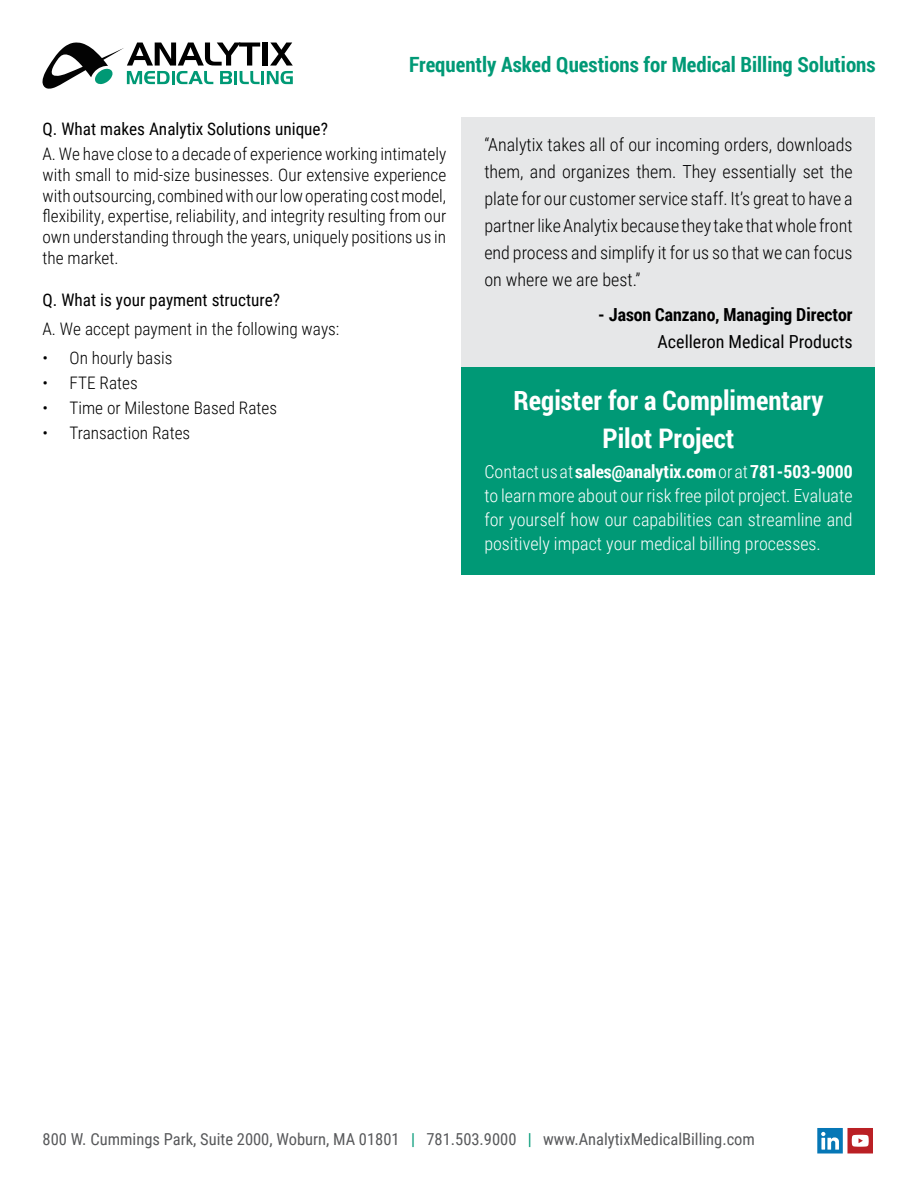
<style>
.page{position:relative;width:918px;height:1188px;background:#fff}
.page>*{position:absolute;margin:0;border:0;box-sizing:border-box;transform-origin:0 0}
.t1{font:700 27px/37.5px "Roboto Condensed";color:#fff;text-align:center}
.t2{font:700 21px "Roboto Condensed";color:#009976}
.t3{font:300 18px/27px "Roboto Condensed";color:#000;text-align:justify}
.t4{font:300 18px/24px "Roboto Condensed";color:#fff;text-align:justify}
.t5{font:700 18px "Roboto Condensed";color:#000}
.t6{font:18px "Roboto Condensed";color:#000}
.t7{font:300 17.25px/20.7px "Roboto Condensed";color:#000;text-align:justify}
.t8{font:17.25px "Roboto Condensed";color:#000}
.t9{font:16.5px "Roboto Condensed";color:#58595b}
.s1{font-weight:700}
.s2{color:#009976}
</style>
<div class="page">
<svg style="left:817px;top:1128px;width:56px;height:26px"></svg>
<div style="left:461px;top:117px;width:414px;height:250px;background:#e6e7e8"></div>
<div style="left:461px;top:367px;width:414px;height:208px;background:#009976"></div>
<svg style="left:42px;top:42px;width:251px;height:47px"></svg>
<p class="t2" style="left:409px;top:49px;width:468px">Frequently Asked Questions for Medical Billing Solutions</p>
<p class="t8" style="left:43px;top:117px;width:287px">Q. What makes Analytix Solutions unique?</p>
<p class="t7" style="left:43px;top:143px;width:405px">A. We have close to a decade of experience working intimately with small to mid-size businesses. Our extensive experience with outsourcing, combined with our low operating cost model, flexibility, expertise, reliability, and integrity resulting from our own understanding through the years, uniquely positions us in the market.</p>
<p class="t8" style="left:43px;top:288px;width:239px">Q. What is your payment structure?</p>
<p class="t7" style="left:43px;top:318px;width:298px">A. We accept payment in the following ways:</p>
<p class="t7" style="left:43px;top:347px;width:131px">• On hourly basis</p>
<p class="t7" style="left:43px;top:372px;width:97px">• FTE Rates</p>
<p class="t7" style="left:43px;top:397px;width:236px">• Time or Milestone Based Rates</p>
<p class="t7" style="left:43px;top:422px;width:149px">• Transaction Rates</p>
<p class="t3" style="left:484px;top:131px;width:370px">“Analytix takes all of our incoming orders, downloads them, and organizes them. They essentially set the plate for our customer service staff. It’s great to have a partner like Analytix because they take that whole front end process and simplify it for us so that we can focus on where we are best.”</p>
<p class="t5" style="left:598px;top:302px;width:256px">- Jason Canzano, Managing Director</p>
<p class="t6" style="left:658px;top:329px;width:196px">Acelleron Medical Products</p>
<h1 class="t1" style="left:514px;top:381px;width:311px">Register for a Complimentary<br>Pilot Project</h1>
<p class="t4" style="left:484px;top:459px;width:370px">Contact us at <span class="s1">sales@analytix.com</span> or at <span class="s1">781-503-9000 </span>to learn more about our risk free pilot project. Evaluate for yourself how our capabilities can streamline and positively impact your medical billing processes.</p>
<p class="t9" style="left:43px;top:1128px;width:714px">800 W. Cummings Park, Suite 2000, Woburn, MA 01801 <span class="s2">|</span> 781.503.9000 <span class="s2">|</span> www.AnalytixMedicalBilling.com</p>
</div>
